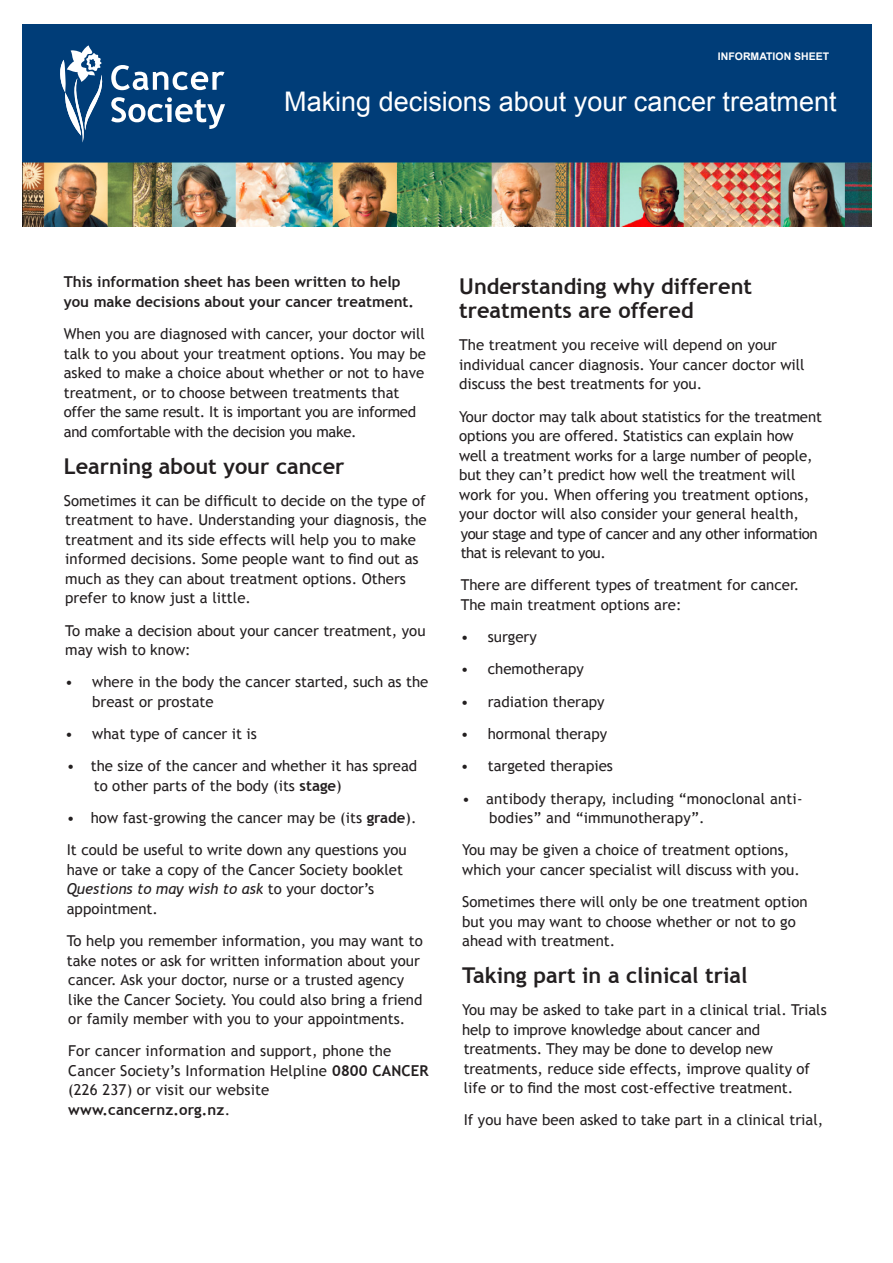
<style>
.page{position:relative;width:893px;height:1263px;background:#fff}
.page>*{position:absolute;margin:0;border:0;box-sizing:border-box;transform-origin:0 0}
.N_mast_heading{font:27px "Arial";color:#fff}
.N_subhead{font:700 21.75px/24px "Trebuchet MS";color:#231f20}
.N_subhead-2{font:15px/19.5px "Trebuchet MS";color:#231f20}
.N_subhead-3{font:700 15px/19.5px "Trebuchet MS";color:#231f20}
.N__Information_sheet{font:700 10.5px "Arial";color:#fff}
.s1{font-weight:700}
.s2{font-style:italic}
</style>
<div class="page">
<div style="left:22px;top:24px;width:850px;height:201px;background:#003d78"></div>
<img style="left:22px;top:162px;width:850px;height:65px">
<svg style="left:60px;top:45px;width:43px;height:98px"></svg>
<svg style="left:111px;top:97px;width:114px;height:32px"></svg>
<svg style="left:111px;top:65px;width:113px;height:25px"></svg>
<p class="N__Information_sheet" style="left:718px;top:49px;width:113px">INFORMATION SHEET</p>
<p class="N_mast_heading" style="left:284px;top:83px;width:554px">Making decisions about your cancer treatment</p>
<p class="N_subhead-3" style="left:64px;top:272px;width:352px">This information sheet has been written to help you make decisions about your cancer treatment.</p>
<p class="N_subhead-2" style="left:64px;top:324px;width:364px">When you are diagnosed with cancer, your doctor will talk to you about your treatment options. You may be asked to make a choice about whether or not to have treatment, or to choose between treatments that offer the same result. It is important you are informed and comfortable with the decision you make.</p>
<p class="N_subhead" style="left:64px;top:454px;width:282px">Learning about your cancer</p>
<p class="N_subhead-2" style="left:64px;top:491px;width:364px">Sometimes it can be difficult to decide on the type of treatment to have. Understanding your diagnosis, the treatment and its side effects will help you to make informed decisions. Some people want to find out as much as they can about treatment options. Others prefer to know just a little.</p>
<p class="N_subhead-2" style="left:65px;top:621px;width:362px">To make a decision about your cancer treatment, you may wish to know:</p>
<p class="N_subhead-2" style="left:92px;top:672px;width:338px;text-indent:-27px">• where in the body the cancer started, such as the breast or prostate</p>
<p class="N_subhead-2" style="left:65px;top:724px;width:193px">• what type of cancer it is</p>
<p class="N_subhead-2" style="left:94px;top:756px;width:325px;text-indent:-27px">• the size of the cancer and whether it has spread to other parts of the body (its <span class="s1">stage</span>)</p>
<p class="N_subhead-2" style="left:67px;top:808px;width:351px">• how fast-growing the cancer may be (its <span class="s1">grade</span>).</p>
<p class="N_subhead-2" style="left:67px;top:840px;width:341px">It could be useful to write down any questions you have or take a copy of the Cancer Society booklet <span class="s2">Questions to may wish to ask</span> to your doctor’s appointment.</p>
<p class="N_subhead-2" style="left:67px;top:931px;width:357px">To help you remember information, you may want to take notes or ask for written information about your cancer. Ask your doctor, nurse or a trusted agency like the Cancer Society. You could also bring a friend or family member with you to your appointments.</p>
<p class="N_subhead-2" style="left:68px;top:1041px;width:362px">For cancer information and support, phone the Cancer Society’s Information Helpline <span class="s1">0800 CANCER </span>(226 237) or visit our website <span class="s1">www.cancernz.org.nz</span>.</p>
<p class="N_subhead" style="left:459px;top:274px;width:294px">Understanding why different treatments are offered</p>
<p class="N_subhead-2" style="left:459px;top:336px;width:347px">The treatment you receive will depend on your individual cancer diagnosis. Your cancer doctor will discuss the best treatments for you.</p>
<p class="N_subhead-2" style="left:459px;top:407px;width:364px">Your doctor may talk about statistics for the treatment options you are offered. Statistics can explain how well a treatment works for a large number of people, but they can’t predict how well the treatment will work for you. When offering you treatment options, your doctor will also consider your general health, your stage and type of cancer and any other information that is relevant to you.</p>
<p class="N_subhead-2" style="left:461px;top:576px;width:340px">There are different types of treatment for cancer.<br>The main treatment options are:</p>
<p class="N_subhead-2" style="left:461px;top:627px;width:78px">• surgery</p>
<p class="N_subhead-2" style="left:461px;top:660px;width:125px">• chemotherapy</p>
<p class="N_subhead-2" style="left:461px;top:692px;width:145px">• radiation therapy</p>
<p class="N_subhead-2" style="left:461px;top:724px;width:148px">• hormonal therapy</p>
<p class="N_subhead-2" style="left:461px;top:756px;width:154px">• targeted therapies</p>
<p class="N_subhead-2" style="left:489px;top:789px;width:315px;text-indent:-27px">• antibody therapy, including “monoclonal anti&shy;bodies” and “immunotherapy”.</p>
<p class="N_subhead-2" style="left:462px;top:840px;width:339px">You may be given a choice of treatment options, which your cancer specialist will discuss with you.</p>
<p class="N_subhead-2" style="left:462px;top:892px;width:347px">Sometimes there will only be one treatment option but you may want to choose whether or not to go ahead with treatment.</p>
<p class="N_subhead" style="left:462px;top:963px;width:287px">Taking part in a clinical trial</p>
<p class="N_subhead-2" style="left:462px;top:1000px;width:366px">You may be asked to take part in a clinical trial. Trials help to improve knowledge about cancer and treatments. They may be done to develop new treatments, reduce side effects, improve quality of life or to find the most cost-effective treatment.</p>
<p class="N_subhead-2" style="left:464px;top:1110px;width:361px">If you have been asked to take part in a clinical trial,</p>
</div>
